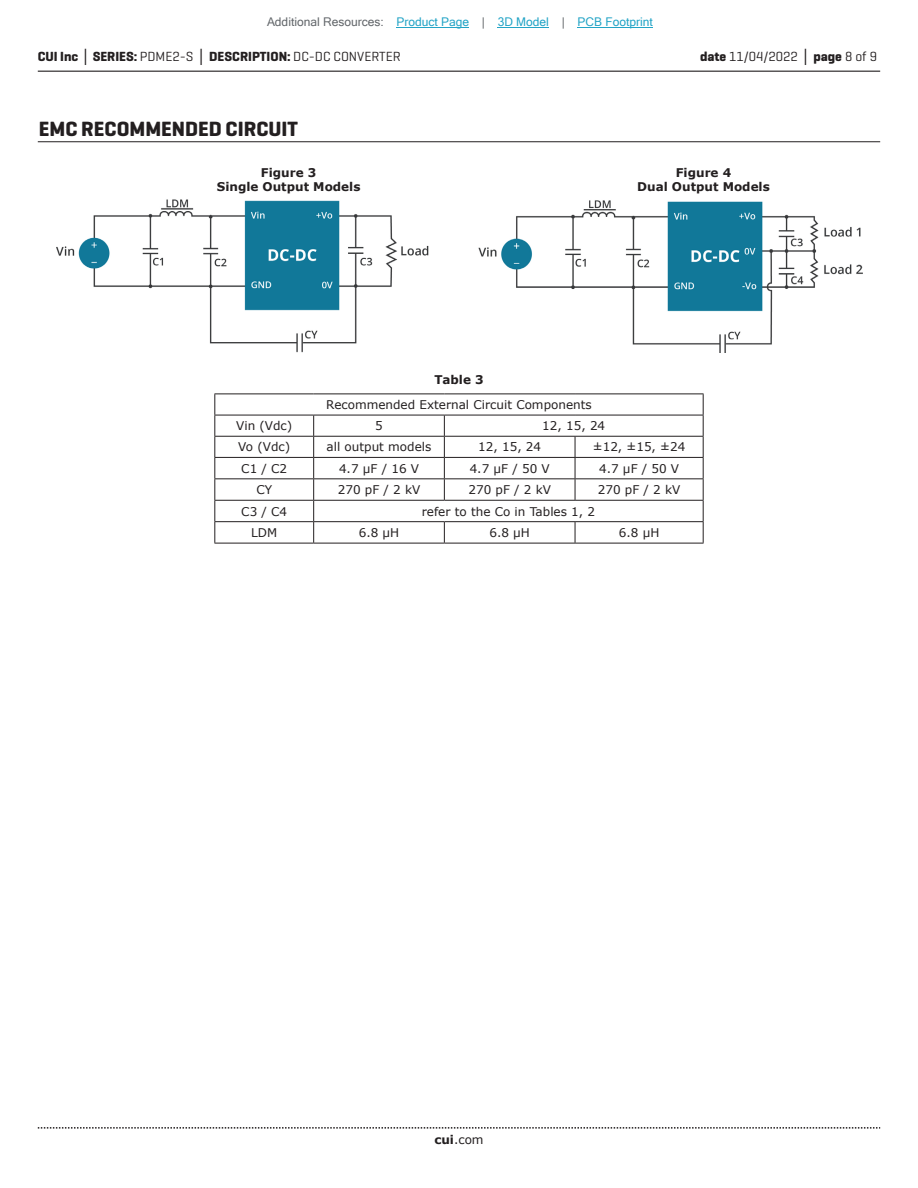
<style>
.page{position:relative;width:918px;height:1188px;background:#fff}
.page>*{position:absolute;margin:0;border:0;box-sizing:border-box;transform-origin:0 0}
.t1{font:700 21px "Geogrotesque";color:#231f20}
.t2{font:700 13.5px "Geogrotesque";color:#231f20}
.t3{font:13.5px "Geogrotesque";color:#231f20}
.t4{font:12px "Verdana";color:#231f20}
.t5{font:700 12px/14.4px "Verdana";color:#231f20;text-align:center}
.t6{font:12px "Microsoft Sans Serif";color:#23a4c6}
.s1{color:#63676b}
.s2{font-family:"Verdana"}
.s3{font-weight:400}
.s4{font-weight:700}
.s5{font-family:"Verdana";font-weight:700}
</style>
<div class="page">
<hr style="left:38px;top:71px;width:842px;height:1px;background:#231f20">
<svg style="left:38px;top:1127px;width:842px;height:2px"></svg>
<hr style="left:38px;top:141px;width:842px;height:1px;background:#231f20">
<img style="left:56px;top:199px;width:373px;height:154px">
<img style="left:478px;top:200px;width:384px;height:153px">
<hr style="left:214px;top:394px;width:100px;height:1px;background:#231f20">
<hr style="left:314px;top:394px;width:130px;height:1px;background:#231f20">
<hr style="left:444px;top:394px;width:131px;height:1px;background:#231f20">
<hr style="left:575px;top:394px;width:129px;height:1px;background:#231f20">
<hr style="left:214px;top:415px;width:100px;height:1px;background:#231f20">
<hr style="left:314px;top:415px;width:130px;height:1px;background:#231f20">
<hr style="left:444px;top:415px;width:131px;height:1px;background:#231f20">
<hr style="left:575px;top:415px;width:129px;height:1px;background:#231f20">
<hr style="left:214px;top:436px;width:100px;height:1px;background:#231f20">
<hr style="left:314px;top:436px;width:130px;height:1px;background:#231f20">
<hr style="left:444px;top:436px;width:131px;height:1px;background:#231f20">
<hr style="left:575px;top:436px;width:129px;height:1px;background:#231f20">
<hr style="left:214px;top:457px;width:100px;height:1px;background:#231f20">
<hr style="left:314px;top:457px;width:130px;height:1px;background:#231f20">
<hr style="left:444px;top:457px;width:131px;height:1px;background:#231f20">
<hr style="left:575px;top:457px;width:129px;height:1px;background:#231f20">
<hr style="left:214px;top:478px;width:100px;height:1px;background:#231f20">
<hr style="left:314px;top:478px;width:130px;height:1px;background:#231f20">
<hr style="left:444px;top:478px;width:131px;height:1px;background:#231f20">
<svg style="left:444px;top:415px;width:1px;height:85px"></svg>
<hr style="left:575px;top:478px;width:129px;height:1px;background:#231f20">
<svg style="left:575px;top:437px;width:1px;height:63px"></svg>
<hr style="left:214px;top:500px;width:100px;height:1px;background:#231f20">
<hr style="left:314px;top:500px;width:130px;height:1px;background:#231f20">
<hr style="left:444px;top:500px;width:131px;height:1px;background:#231f20">
<hr style="left:575px;top:500px;width:129px;height:1px;background:#231f20">
<hr style="left:214px;top:521px;width:100px;height:1px;background:#231f20">
<svg style="left:214px;top:394px;width:1px;height:149px"></svg>
<hr style="left:314px;top:521px;width:130px;height:1px;background:#231f20">
<svg style="left:313px;top:415px;width:1px;height:128px"></svg>
<hr style="left:444px;top:521px;width:131px;height:1px;background:#231f20">
<svg style="left:444px;top:522px;width:1px;height:21px"></svg>
<hr style="left:575px;top:521px;width:129px;height:1px;background:#231f20">
<svg style="left:575px;top:522px;width:1px;height:21px"></svg>
<svg style="left:703px;top:394px;width:1px;height:149px"></svg>
<hr style="left:214px;top:543px;width:100px;height:1px;background:#231f20">
<hr style="left:314px;top:543px;width:130px;height:1px;background:#231f20">
<hr style="left:444px;top:543px;width:131px;height:1px;background:#231f20">
<hr style="left:575px;top:543px;width:129px;height:1px;background:#231f20">
<hr style="left:397px;top:27px;width:72px;height:1px;background:#23a4c6">
<hr style="left:498px;top:27px;width:51px;height:1px;background:#23a4c6">
<hr style="left:578px;top:27px;width:75px;height:1px;background:#23a4c6">
<p class="t6" style="left:267px;top:15px;width:387px"><span class="s1">Additional Resources:</span> Product Page <span class="s1">|</span> 3D Model <span class="s1">|</span> PCB Footprint</p>
<p class="t2" style="left:38px;top:48px;width:365px">CUI Inc <span class="s2">│</span> SERIES: <span class="s3">PDME2-S</span> <span class="s2">│</span> DESCRIPTION: <span class="s3">DC-DC CONVERTER</span></p>
<p class="t3" style="left:700px;top:48px;width:179px"><span class="s4">date</span> 11/04/2022 <span class="s5">│</span> <span class="s4">page</span> 8 of 9</p>
<h1 class="t1" style="left:39px;top:116px;width:261px">EMC RECOMMENDED CIRCUIT</h1>
<p class="t5" style="left:217px;top:165px;width:145px">Figure 3<br>Single Output Models</p>
<p class="t5" style="left:637px;top:165px;width:134px">Figure 4<br>Dual Output Models</p>
<p class="t5" style="left:434px;top:372px;width:51px">Table 3</p>
<p class="t4" style="left:326px;top:396px;width:267px">Recommended External Circuit Components</p>
<p class="t4" style="left:236px;top:418px;width:58px">Vin (Vdc)</p>
<p class="t4" style="left:375px;top:418px;width:9px">5</p>
<p class="t4" style="left:542px;top:418px;width:64px">12, 15, 24</p>
<p class="t4" style="left:238px;top:439px;width:53px">Vo (Vdc)</p>
<p class="t4" style="left:327px;top:439px;width:106px">all output models</p>
<p class="t4" style="left:478px;top:439px;width:64px">12, 15, 24</p>
<p class="t4" style="left:593px;top:439px;width:94px">±12, ±15, ±24</p>
<p class="t4" style="left:241px;top:460px;width:47px">C1 / C2</p>
<p class="t4" style="left:339px;top:460px;width:82px">4.7 µF / 16 V</p>
<p class="t4" style="left:470px;top:460px;width:82px">4.7 µF / 50 V</p>
<p class="t4" style="left:599px;top:460px;width:82px">4.7 µF / 50 V</p>
<p class="t4" style="left:256px;top:482px;width:17px">CY</p>
<p class="t4" style="left:338px;top:482px;width:84px">270 pF / 2 kV</p>
<p class="t4" style="left:468px;top:482px;width:84px">270 pF / 2 kV</p>
<p class="t4" style="left:598px;top:482px;width:84px">270 pF / 2 kV</p>
<p class="t4" style="left:241px;top:503px;width:47px">C3 / C4</p>
<p class="t4" style="left:422px;top:503px;width:175px">refer to the Co in Tables 1, 2</p>
<p class="t4" style="left:251px;top:524px;width:28px">LDM</p>
<p class="t4" style="left:359px;top:524px;width:42px">6.8 μH</p>
<p class="t4" style="left:489px;top:524px;width:42px">6.8 μH</p>
<p class="t4" style="left:619px;top:524px;width:42px">6.8 μH</p>
<p class="t4" style="left:434px;top:1131px;width:51px"><span class="s4">cui</span>.com</p>
</div>
